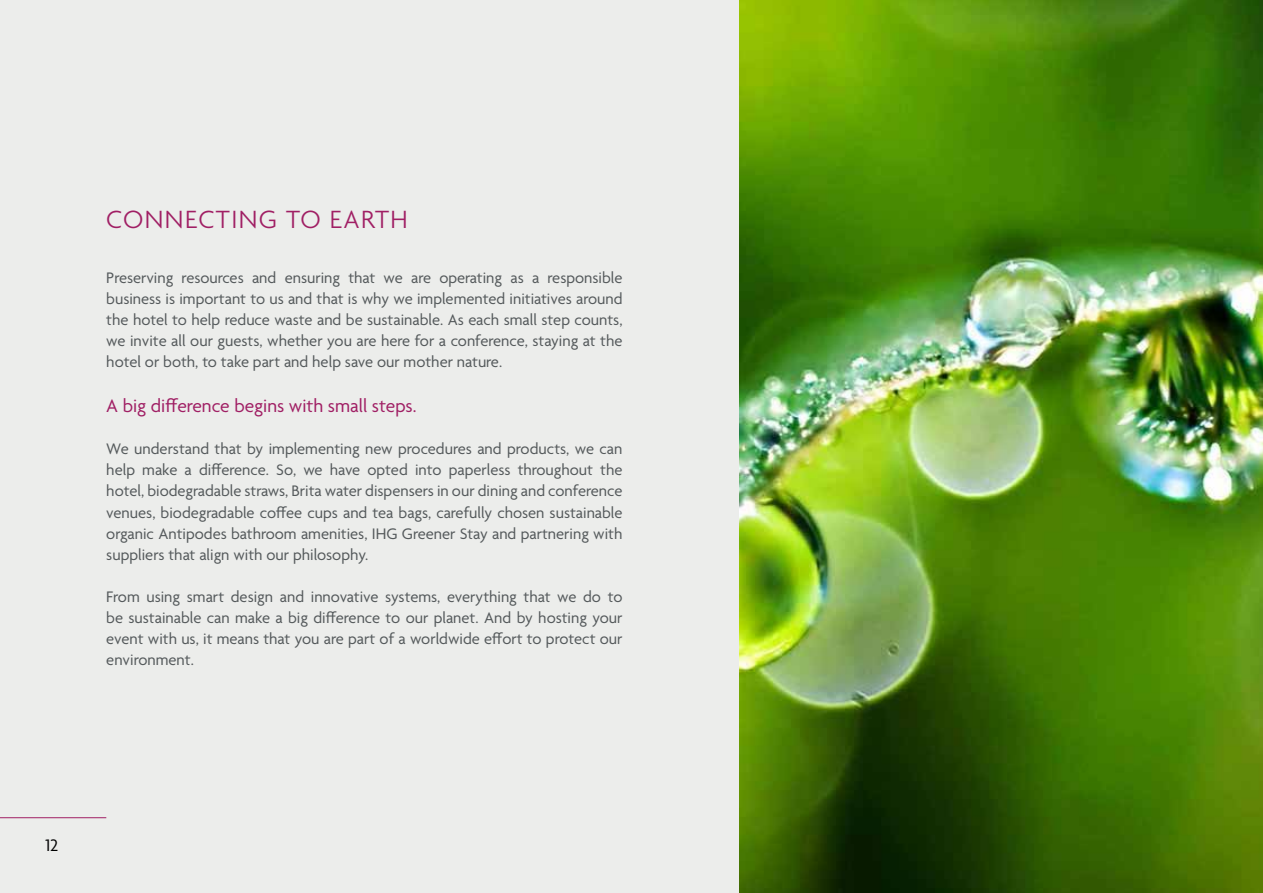
<style>
.page{position:relative;width:1263px;height:893px;background:#ecedeb}
.page>*{position:absolute;margin:0;border:0;box-sizing:border-box;transform-origin:0 0}
.t1{font:300 27px "Agenda";letter-spacing:.05em;color:#a01f64}
.t2{font:19.5px "Agenda";color:#a01f64}
.t3{font:18px "Agenda";color:#000}
.t4{font:16.5px/21px "Agenda";color:#54595b;text-align:justify}
</style>
<div class="page">
<hr style="left:0;top:817px;width:106px;height:1px;background:#a01f64">
<img style="left:740px;top:0;width:523px;height:893px">
<h1 class="t1" style="left:106px;top:205px;width:303px">CONNECTING TO EARTH</h1>
<p class="t4" style="left:106px;top:269px;width:518px">Preserving resources and ensuring that we are operating as a responsible business is important to us and that is why we implemented initiatives around the hotel to help reduce waste and be sustainable. As each small step counts, we invite all our guests, whether you are here for a conference, staying at the hotel or both, to take part and help save our mother nature.</p>
<p class="t2" style="left:106px;top:396px;width:312px">A big difference begins with small steps.</p>
<p class="t4" style="left:106px;top:440px;width:518px">We understand that by implementing new procedures and products, we can help make a difference. So, we have opted into paperless throughout the hotel, biodegradable straws, Brita water dispensers in our dining and conference venues, biodegradable coffee cups and tea bags, carefully chosen sustainable organic Antipodes bathroom amenities, IHG Greener Stay and partnering with suppliers that align with our philosophy.</p>
<p class="t4" style="left:106px;top:587px;width:518px">From using smart design and innovative systems, everything that we do to be sustainable can make a big difference to our planet. And by hosting your event with us, it means that you are part of a worldwide effort to protect our environment.</p>
<p class="t3" style="left:46px;top:835px;width:14px">12</p>
</div>
